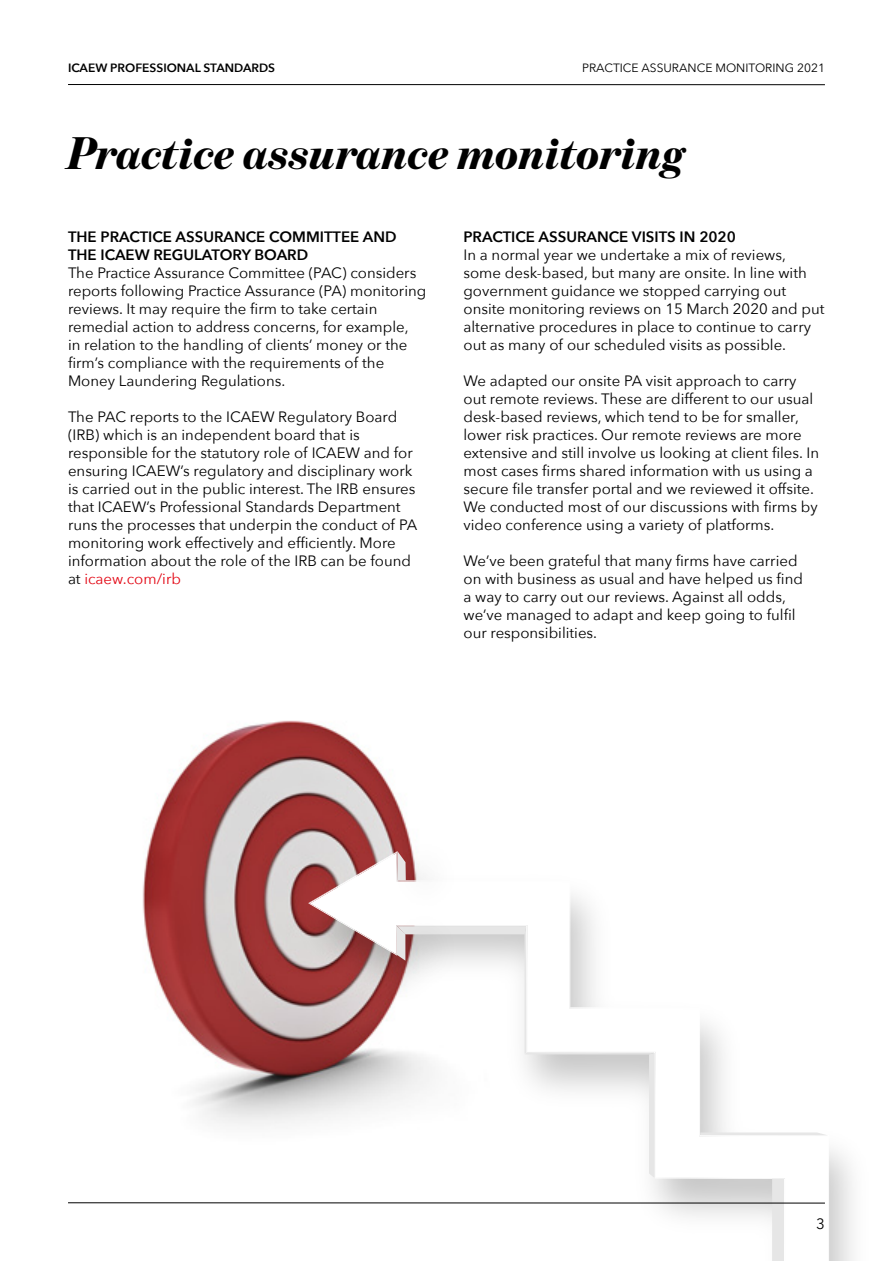
<style>
.page{position:relative;width:893px;height:1263px;background:#fff}
.page>*{position:absolute;margin:0;border:0;box-sizing:border-box;transform-origin:0 0}
.t1{font:italic 900 46.5px "Benton Mod Disp";color:#000}
.t2{font:15px/18px "Avenir Next";color:#000}
.t3{font:600 15px/18px "Avenir Next";color:#000}
.t4{font:12px "Avenir Next";color:#000}
.t5{font:600 12px "Avenir Next";color:#000}
.s1{color:#e30613}
</style>
<div class="page">
<img style="left:142px;top:720px;width:261px;height:406px">
<img style="left:278px;top:832px;width:575px;height:429px">
<img style="left:378px;top:814px;width:95px;height:37px">
<svg style="left:308px;top:851px;width:521px;height:410px"></svg>
<hr style="left:68px;top:84px;width:757px;height:1px;background:#000">
<hr style="left:68px;top:1202px;width:757px;height:1px;background:#000">
<p class="t5" style="left:68px;top:57px;width:209px">ICAEW PROFESSIONAL STANDARDS</p>
<p class="t4" style="left:582px;top:57px;width:244px">PRACTICE ASSURANCE MONITORING 2021</p>
<h1 class="t1" style="left:68px;top:127px;width:619px">Practice assurance monitoring</h1>
<p class="t3" style="left:68px;top:228px;width:330px">THE PRACTICE ASSURANCE COMMITTEE AND<br>THE ICAEW REGULATORY BOARD</p>
<p class="t2" style="left:68px;top:263px;width:360px">The Practice Assurance Committee (PAC) considers reports following Practice Assurance (PA) monitoring reviews. It may require the firm to take certain remedial action to address concerns, for example,<br>in relation to the handling of clients’ money or the firm’s compliance with the requirements of the Money Laundering Regulations.</p>
<p class="t2" style="left:68px;top:407px;width:351px">The PAC reports to the ICAEW Regulatory Board (IRB) which is an independent board that is responsible for the statutory role of ICAEW and for ensuring ICAEW’s regulatory and disciplinary work is carried out in the public interest. The IRB ensures that ICAEW’s Professional Standards Department runs the processes that underpin the conduct of PA monitoring work effectively and efficiently. More information about the role of the IRB can be found at <span class="s1">icaew.com/irb</span></p>
<p class="t3" style="left:463px;top:228px;width:274px">PRACTICE ASSURANCE VISITS IN 2020</p>
<p class="t2" style="left:463px;top:245px;width:363px">In a normal year we undertake a mix of reviews, some desk-based, but many are onsite. In line with government guidance we stopped carrying out onsite monitoring reviews on 15 March 2020 and put alternative procedures in place to continue to carry out as many of our scheduled visits as possible.</p>
<p class="t2" style="left:463px;top:371px;width:357px">We adapted our onsite PA visit approach to carry out remote reviews. These are different to our usual desk-based reviews, which tend to be for smaller, lower risk practices. Our remote reviews are more extensive and still involve us looking at client files. In most cases firms shared information with us using a secure file transfer portal and we reviewed it offsite.<br>We conducted most of our discussions with firms by video conference using a variety of platforms.</p>
<p class="t2" style="left:463px;top:551px;width:341px">We’ve been grateful that many firms have carried on with business as usual and have helped us find a way to carry out our reviews. Against all odds, we’ve managed to adapt and keep going to fulfil our responsibilities.</p>
<p class="t2" style="left:816px;top:1214px;width:10px">3</p>
</div>
